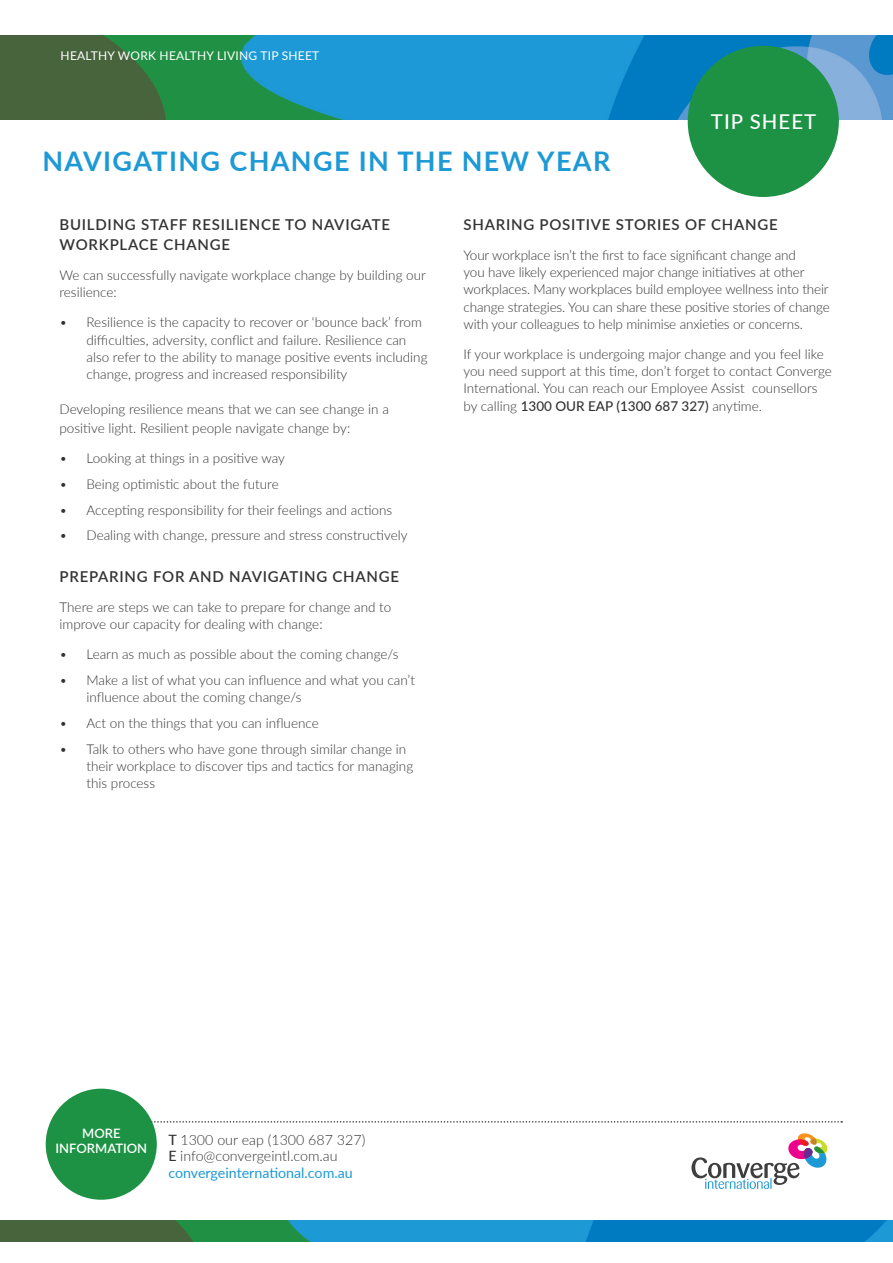
<style>
.page{position:relative;width:893px;height:1263px;background:#fff}
.page>*{position:absolute;margin:0;border:0;box-sizing:border-box;transform-origin:0 0}
.t1{font:700 27px "Lato";letter-spacing:.05em;color:#1d99d6}
.t2{font:500 20.4px "Lato";letter-spacing:.05em;color:#fff}
.Paragraph_Style_1{font:600 15px/20.2px "Lato";letter-spacing:.05em;color:#323332}
.t3{font:300 14.25px/16.6px "Lato";color:#323332}
.Body_Copy{font:300 13.5px/17.2px "Lato";color:#323332}
.t4{font:600 13.05px/15.6px "Lato";color:#fff;text-align:center}
.t5{font:12px "Lato";letter-spacing:.02em;color:#fff}
.s1{font-weight:500}
.s2{font-weight:400;color:#1d99d6}
</style>
<div class="page">
<img style="left:0;top:35px;width:893px;height:84px">
<img style="left:0;top:1221px;width:893px;height:20px">
<svg style="left:152px;top:1121px;width:690px;height:1px"></svg>
<div style="left:46px;top:1089px;width:111px;height:111px;background:#1d9244;border-radius:50%"></div>
<svg style="left:691px;top:1133px;width:137px;height:56px"></svg>
<div style="left:688px;top:46px;width:151px;height:151px;background:#1d9244;border-radius:50%"></div>
<p class="t5" style="left:61px;top:47px;width:260px">HEALTHY WORK HEALTHY LIVING TIP SHEET</p>
<h1 class="t1" style="left:43px;top:141px;width:569px">NAVIGATING CHANGE IN THE NEW YEAR</h1>
<h2 class="t2" style="left:711px;top:107px;width:107px">TIP SHEET</h2>
<p class="Paragraph_Style_1" style="left:60px;top:214px;width:332px">BUILDING STAFF RESILIENCE TO NAVIGATE<br>WORKPLACE CHANGE</p>
<p class="Body_Copy" style="left:60px;top:266px;width:368px">We can successfully navigate workplace change by building our resilience:</p>
<p class="Body_Copy" style="left:87px;top:313px;width:343px;text-indent:-27px">• Resilience is the capacity to recover or ‘bounce back’ from difficulties, adversity, conflict and failure. Resilience can also refer to the ability to manage positive events including change, progress and increased responsibility</p>
<p class="Body_Copy" style="left:60px;top:398px;width:331px;line-height:19.5px">Developing resilience means that we can see change in a positive light. Resilient people navigate change by:</p>
<p class="Body_Copy" style="left:60px;top:449px;width:227px">• Looking at things in a positive way</p>
<p class="Body_Copy" style="left:60px;top:475px;width:221px">• Being optimistic about the future</p>
<p class="Body_Copy" style="left:60px;top:500px;width:334px">• Accepting responsibility for their feelings and actions</p>
<p class="Body_Copy" style="left:60px;top:526px;width:349px">• Dealing with change, pressure and stress constructively</p>
<p class="Paragraph_Style_1" style="left:60px;top:566px;width:341px">PREPARING FOR AND NAVIGATING CHANGE</p>
<p class="Body_Copy" style="left:60px;top:598px;width:333px">There are steps we can take to prepare for change and to improve our capacity for dealing with change:</p>
<p class="Body_Copy" style="left:60px;top:645px;width:341px">• Learn as much as possible about the coming change/s</p>
<p class="Body_Copy" style="left:87px;top:671px;width:330px;text-indent:-27px">• Make a list of what you can influence and what you can’t influence about the coming change/s</p>
<p class="Body_Copy" style="left:60px;top:714px;width:261px">• Act on the things that you can influence</p>
<p class="Body_Copy" style="left:87px;top:740px;width:328px;text-indent:-27px">• Talk to others who have gone through similar change in their workplace to discover tips and tactics for managing this process</p>
<p class="Paragraph_Style_1" style="left:463px;top:214px;width:316px">SHARING POSITIVE STORIES OF CHANGE</p>
<p class="Body_Copy" style="left:463px;top:246px;width:368px">Your workplace isn’t the first to face significant change and<br>you have likely experienced major change initiatives at other workplaces. Many workplaces build employee wellness into their change strategies. You can share these positive stories of change with your colleagues to help minimise anxieties or concerns.</p>
<p class="Body_Copy" style="left:463px;top:345px;width:370px">If your workplace is undergoing major change and you feel like you need support at this time, don’t forget to contact Converge International. You can reach our Employee Assist counsellors by calling <span class="s1">1300 OUR EAP (1300 687 327)</span> anytime.</p>
<p class="t4" style="left:55px;top:1125px;width:93px">MORE<br>INFORMATION</p>
<p class="t3" style="left:168px;top:1131px;width:199px"><span class="s1">T</span> 1300 our eap (1300 687 327)<br><span class="s1">E</span> info@convergeintl.com.au <span class="s2">convergeinternational.com.au</span></p>
</div>
